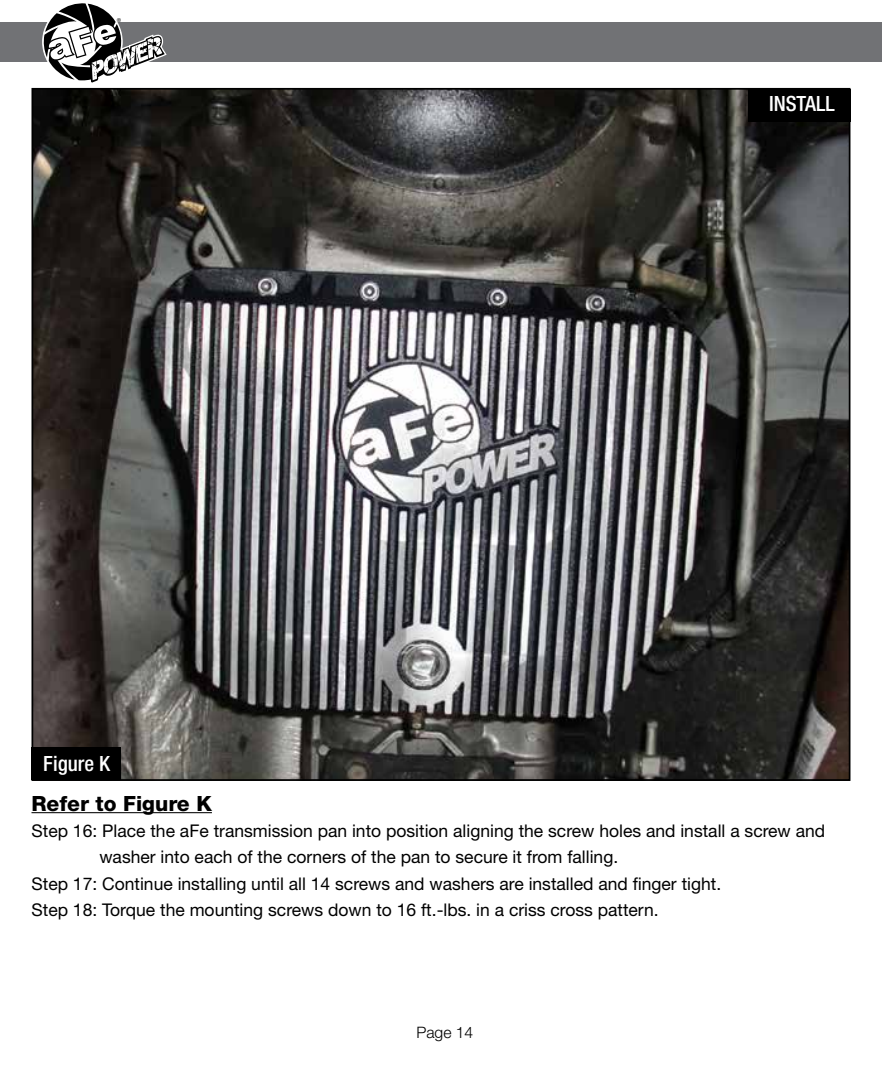
<style>
.page{position:relative;width:882px;height:1071px;background:#fff}
.page>*{position:absolute;margin:0;border:0;box-sizing:border-box;transform-origin:0 0}
.t1{font:800 21px "Helvetica Neue";color:#000}
.t2{font:500 condensed 21px "Helvetica Neue";color:#fff}
.t3{font:17.5px "Helvetica Neue";color:#000}
.t4{font:300 15.75px "Helvetica Neue";color:#000}
.t5{font:8.75px "Myriad";color:#000}
</style>
<div class="page">
<div style="left:0;top:23px;width:882px;height:39px;background:#717275"></div>
<svg style="left:43px;top:3px;width:124px;height:80px"></svg>
<img style="left:35px;top:91px;width:812px;height:687px">
<hr style="left:32px;top:812px;width:180px;height:1px;background:#000">
<div style="left:32px;top:747px;width:89px;height:33px;background:#000"></div>
<div style="left:748px;top:89px;width:102px;height:33px;background:#000"></div>
<p class="t5" style="left:117px;top:17px;width:6px">®</p>
<p class="t2" style="left:43px;top:751px;width:68px">Figure K</p>
<p class="t2" style="left:769px;top:91px;width:67px">INSTALL</p>
<p class="t1" style="left:32px;top:791px;width:182px">Refer to Figure K</p>
<p class="t3" style="left:32px;top:820px;width:795px">Step 16: Place the aFe transmission pan into position aligning the screw holes and install a screw and</p>
<p class="t3" style="left:99px;top:847px;width:520px">washer into each of the corners of the pan to secure it from falling.</p>
<p class="t3" style="left:32px;top:873px;width:691px">Step 17: Continue installing until all 14 screws and washers are installed and finger tight.</p>
<p class="t3" style="left:32px;top:899px;width:629px">Step 18: Torque the mounting screws down to 16 ft.-lbs. in a criss cross pattern.</p>
<p class="t4" style="left:416px;top:1023px;width:58px">Page 14</p>
</div>
